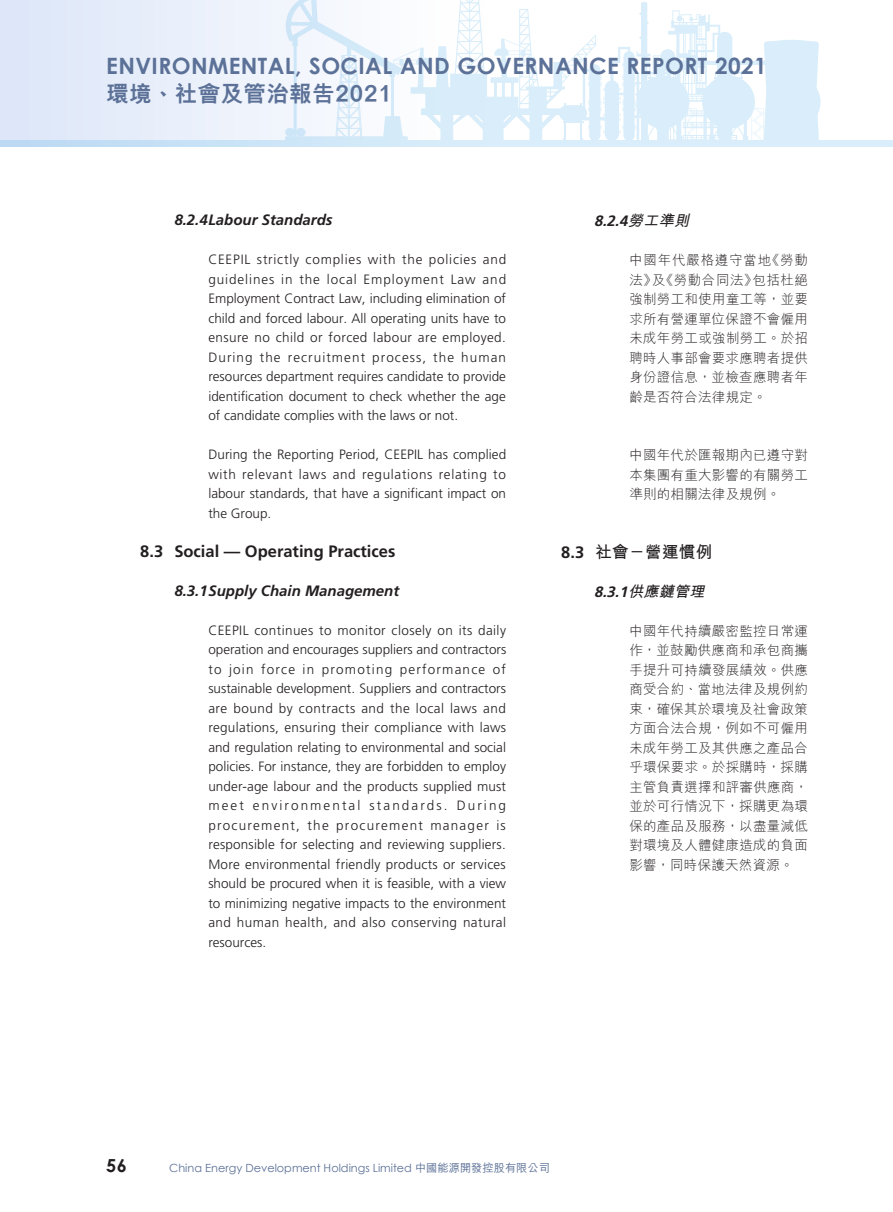
<style>
.page{position:relative;width:893px;height:1212px;background:#fff}
.page>*{position:absolute;margin:0;border:0;box-sizing:border-box;transform-origin:0 0}
.t1{font:700 22.5px "Century Gothic";letter-spacing:.02em;color:#5c7197}
.t2{font:800 22.5px "M Hei HK";letter-spacing:.015em;color:#5c7197}
.t3{font:700 18px "Century Gothic";color:#231f20}
.t4{font:700 16.5px "Frutiger LT Std";color:#231f20}
.t5{font:700 16.5px "M Hei HK";letter-spacing:.02em;color:#231f20}
.t6{font:italic 700 15px "Frutiger LT Std";color:#231f20}
.t7{font:italic 700 15px "Frutiger LT Std";color:#231f20}
.t8{font:300 13.5px/19.5px "Frutiger LT Std";color:#231f20;text-align:justify}
.t9{font:300 13.5px/19.5px "M Hei HK";letter-spacing:.02em;color:#231f20;text-align:justify}
.t10{font:11.25px "Century Gothic";color:#5c7197}
.s1{font-family:"M Hei HK"}
.s2{font-family:"Frutiger LT Std"}
.s3{font-family:"M Hei HK";font-weight:500}
</style>
<div class="page">
<div style="left:0;top:0;width:485px;height:147px;background:#e7eefa"></div>
<svg style="left:284px;top:0;width:535px;height:141px"></svg>
<svg style="left:0;top:141px;width:892px;height:6px;background:#d0e8f8"></svg>
<h1 class="t1" style="left:106px;top:49px;width:662px">ENVIRONMENTAL, SOCIAL AND GOVERNANCE REPORT 2021</h1>
<h1 class="t2" style="left:106px;top:82px;width:287px">環境、社會及管治報告2021</h1>
<p class="t6" style="left:174px;top:211px;width:160px">8.2.4Labour Standards</p>
<p class="t8" style="left:208px;top:250px;width:299px">CEEPIL strictly complies with the policies and guidelines in the local Employment Law and Employment Contract Law, including elimination of child and forced labour. All operating units have to ensure no child or forced labour are employed.<br>During the recruitment process, the human resources department requires candidate to provide identification document to check whether the age of candidate complies with the laws or not.</p>
<p class="t8" style="left:208px;top:445px;width:299px">During the Reporting Period, CEEPIL has complied with relevant laws and regulations relating to labour standards, that have a significant impact on the Group.</p>
<p class="t4" style="left:140px;top:541px;width:256px">8.3 Social — Operating Practices</p>
<p class="t6" style="left:174px;top:582px;width:226px">8.3.1Supply Chain Management</p>
<p class="t8" style="left:208px;top:620px;width:299px">CEEPIL continues to monitor closely on its daily operation and encourages suppliers and contractors to join force in promoting performance of sustainable development. Suppliers and contractors are bound by contracts and the local laws and regulations, ensuring their compliance with laws and regulation relating to environmental and social policies. For instance, they are forbidden to employ under-age labour and the products supplied must meet environmental standards. During procurement, the procurement manager is responsible for selecting and reviewing suppliers.<br>More environmental friendly products or services should be procured when it is feasible, with a view to minimizing negative impacts to the environment and human health, and also conserving natural resources.</p>
<p class="t7" style="left:594px;top:212px;width:101px">8.2.4 <span class="s1">勞工準則</span></p>
<p class="t9" style="left:629px;top:250px;width:180px">中國年代嚴格遵守當地《勞動法》及《勞動合同法》包括杜絕強制勞工和使用童工等，並要求所有營運單位保證不會僱用未成年勞工或強制勞工。於招聘時人事部會要求應聘者提供身份證信息，並檢查應聘者年齡是否符合法律規定。</p>
<p class="t9" style="left:629px;top:445px;width:180px">中國年代於匯報期內已遵守對本集團有重大影響的有關勞工準則的相關法律及規例。</p>
<p class="t5" style="left:561px;top:539px;width:152px"><span class="s2">8.3</span> 社會－營運慣例</p>
<p class="t7" style="left:594px;top:582px;width:116px">8.3.1 <span class="s1">供應鏈管理</span></p>
<p class="t9" style="left:629px;top:621px;width:180px">中國年代持續嚴密監控日常運作，並鼓勵供應商和承包商攜手提升可持續發展績效。供應商受合約、當地法律及規例約束，確保其於環境及社會政策方面合法合規，例如不可僱用未成年勞工及其供應之產品合乎環保要求。於採購時，採購主管負責選擇和評審供應商，並於可行情況下，採購更為環保的產品及服務，以盡量減低對環境及人體健康造成的負面影響，同時保護天然資源。</p>
<h2 class="t3" style="left:106px;top:1152px;width:22px">56</h2>
<p class="t10" style="left:169px;top:1159px;width:382px">China Energy Development Holdings Limited <span class="s3">中國能源開發控股有限公司</span></p>
</div>
